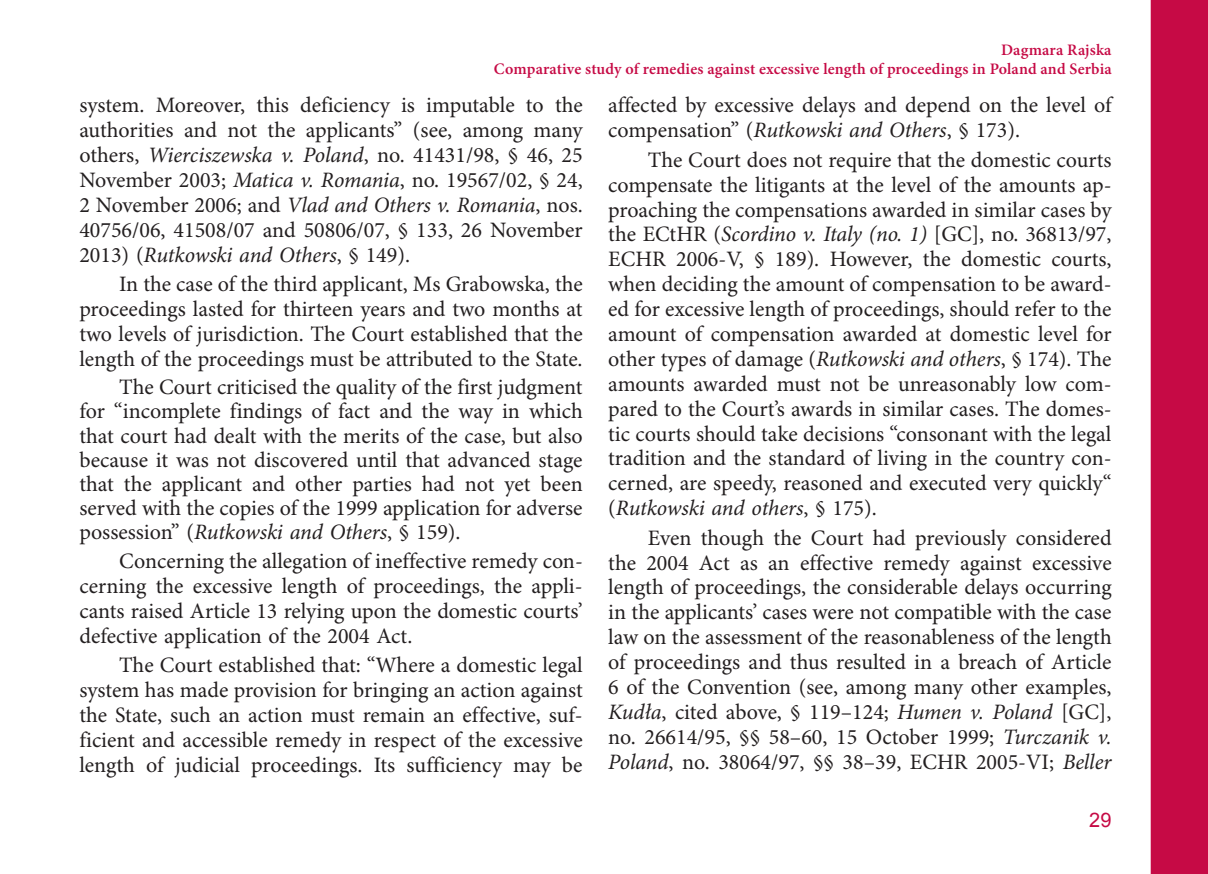
<style>
.page{position:relative;width:1208px;height:874px;background:#fff}
.page>*{position:absolute;margin:0;border:0;box-sizing:border-box;transform-origin:0 0}
.t1{font:22px/24.8px "Minion Pro";color:#231f20;text-align:justify}
.t2{font:20px "Arial";color:#c60a45}
.t3{font:600 16px/19.2px "Minion Pro";letter-spacing:.01em;color:#c60a45;text-align:right}
.s1{font-style:italic}
</style>
<div class="page">
<div style="left:1151px;top:1px;width:56px;height:871px;background:#c60a45"></div>
<div style="left:1150px;top:0;width:58px;height:873px;border:2px solid #c60a45"></div>
<p class="t3" style="left:494px;top:41px;width:619px">Dagmara Rajska<br>Comparative study of remedies against excessive length of proceedings in Poland and Serbia</p>
<p class="t1" style="left:79px;top:95px;width:505px">system. Moreover, this deficiency is imputable to the authorities and not the applicants” (see, among many others, <span class="s1">Wierciszewska v. Poland</span>, no. 41431/98, § 46, 25<br>November 2003; <span class="s1">Matica v. Romania</span>, no. 19567/02, § 24, 2 November 2006; and <span class="s1">Vlad and Others v. Romania</span>, nos.<br>40756/06, 41508/07 and 50806/07, § 133, 26 November 2013) (<span class="s1">Rutkowski and Others</span>, § 149).</p>
<p class="t1" style="left:79px;top:273px;width:505px;text-indent:40px">In the case of the third applicant, Ms Grabowska, the proceedings lasted for thirteen years and two months at two levels of jurisdiction. The Court established that the length of the proceedings must be attributed to the State.</p>
<p class="t1" style="left:79px;top:376px;width:505px;line-height:24.2px;text-indent:40px">The Court criticised the quality of the first judgment for “incomplete findings of fact and the way in which that court had dealt with the merits of the case, but also because it was not discovered until that advanced stage that the applicant and other parties had not yet been served with the copies of the 1999 application for adverse possession” (<span class="s1">Rutkowski and Others</span>, § 159).</p>
<p class="t1" style="left:79px;top:550px;width:505px;text-indent:40px">Concerning the allegation of ineffective remedy con&shy;cerning the excessive length of proceedings, the appli&shy;cants raised Article 13 relying upon the domestic courts’ defective application of the 2004 Act.</p>
<p class="t1" style="left:79px;top:654px;width:505px;text-indent:40px">The Court established that: “Where a domestic legal system has made provision for bringing an action against the State, such an action must remain an effective, suf&shy;ficient and accessible remedy in respect of the excessive length of judicial proceedings. Its sufficiency may be</p>
<p class="t1" style="left:608px;top:95px;width:505px">affected by excessive delays and depend on the level of compensation” (<span class="s1">Rutkowski and Others</span>, § 173).</p>
<p class="t1" style="left:608px;top:149px;width:505px;text-indent:40px">The Court does not require that the domestic courts compensate the litigants at the level of the amounts ap&shy;proaching the compensations awarded in similar cases by the ECtHR (<span class="s1">Scordino v. Italy (no. 1)</span> [GC], no. 36813/97, ECHR 2006-V, § 189). However, the domestic courts, when deciding the amount of compensation to be award&shy;ed for excessive length of proceedings, should refer to the amount of compensation awarded at domestic level for other types of damage (<span class="s1">Rutkowski and others</span>, § 174). The amounts awarded must not be unreasonably low com&shy;pared to the Court’s awards in similar cases. The domes&shy;tic courts should take decisions “consonant with the legal tradition and the standard of living in the country con&shy;cerned, are speedy, reasoned and executed very quickly“ (<span class="s1">Rutkowski and others</span>, § 175).</p>
<p class="t1" style="left:608px;top:526px;width:505px;text-indent:40px">Even though the Court had previously considered the 2004 Act as an effective remedy against excessive length of proceedings, the considerable delays occurring in the applicants’ cases were not compatible with the case law on the assessment of the reasonableness of the length of proceedings and thus resulted in a breach of Article 6 of the Convention (see, among many other examples, <span class="s1">Kudła</span>, cited above, § 119–124; <span class="s1">Humen v. Poland</span> [GC], no. 26614/95, §§ 58–60, 15 October 1999; <span class="s1">Turczanik v.<br>Poland</span>, no. 38064/97, §§ 38–39, ECHR 2005-VI; <span class="s1">Beller</span></p>
<p class="t2" style="left:1089px;top:808px;width:24px">29</p>
</div>
